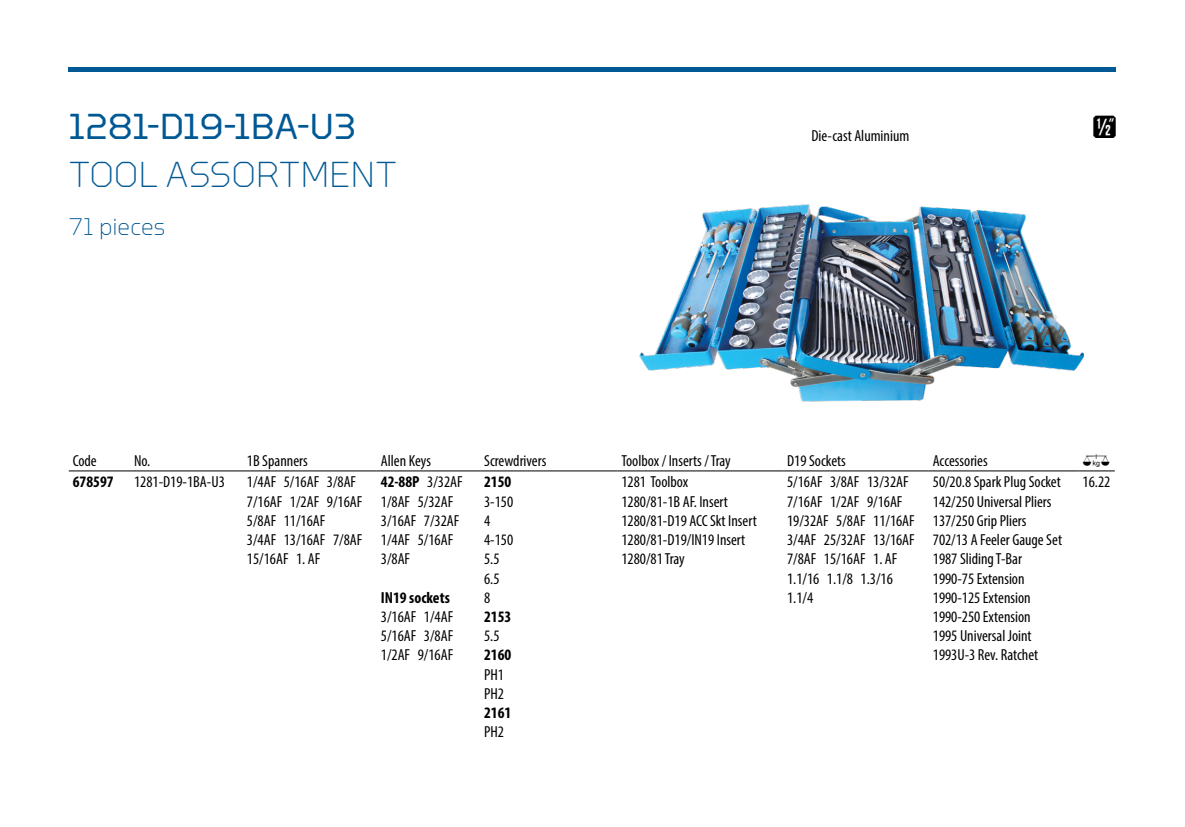
<style>
.page{position:relative;width:1185px;height:827px;background:#fff}
.page>*{position:absolute;margin:0;border:0;box-sizing:border-box;transform-origin:0 0}
.t1{font:36px "GEDORE Type";color:#005894}
.t2{font:300 36px "GEDORE Type";letter-spacing:-.005em;color:#005894}
.t3{font:28px "Gedore";color:#000}
.t4{font:300 24px "GEDORE Type";letter-spacing:.01em;color:#005894}
.t5{font:condensed 16px/19.2px "Myriad Pro";color:#000}
.t6{font:700 condensed 16px "Myriad Pro";color:#000}
.t7{font:16px "Gedore";color:#000}
.s1{font-weight:700}
</style>
<div class="page">
<hr style="left:69px;top:470px;width:61px;height:1px;background:#000">
<hr style="left:130px;top:470px;width:113px;height:1px;background:#000">
<hr style="left:243px;top:470px;width:134px;height:1px;background:#000">
<hr style="left:377px;top:470px;width:103px;height:1px;background:#000">
<hr style="left:480px;top:470px;width:137px;height:1px;background:#000">
<hr style="left:617px;top:470px;width:165px;height:1px;background:#000">
<hr style="left:782px;top:470px;width:146px;height:1px;background:#000">
<hr style="left:928px;top:470px;width:150px;height:1px;background:#000">
<hr style="left:1078px;top:470px;width:36px;height:1px;background:#000">
<hr style="left:69px;top:67px;width:1046px;height:4px;background:#005894">
<img style="left:639px;top:204px;width:443px;height:198px">
<h1 class="t1" style="left:69px;top:106px;width:289px">1281-D19-1BA-U3</h1>
<h1 class="t2" style="left:69px;top:154px;width:330px">TOOL ASSORTMENT</h1>
<h3 class="t4" style="left:69px;top:213px;width:98px">71 pieces</h3>
<p class="t5" style="left:811px;top:126px;width:99px">Die-cast Aluminium</p>
<h2 class="t3" style="left:1092px;top:112px;width:25px">d</h2>
<p class="t5" style="left:73px;top:451px;width:25px">Code</p>
<p class="t5" style="left:134px;top:451px;width:18px">No.</p>
<p class="t5" style="left:247px;top:451px;width:62px">1B Spanners</p>
<p class="t5" style="left:381px;top:451px;width:52px">Allen Keys</p>
<p class="t5" style="left:484px;top:451px;width:64px">Screwdrivers</p>
<p class="t5" style="left:621px;top:451px;width:111px">Toolbox / Inserts / Tray</p>
<p class="t5" style="left:786px;top:451px;width:60px">D19 Sockets</p>
<p class="t5" style="left:932px;top:451px;width:56px">Accessories</p>
<p class="t7" style="left:1082px;top:452px;width:29px">0</p>
<p class="t6" style="left:73px;top:472px;width:42px">678597</p>
<p class="t5" style="left:134px;top:472px;width:92px">1281-D19-1BA-U3</p>
<p class="t5" style="left:247px;top:472px;width:117px">1/4AF 5/16AF 3/8AF<br>7/16AF 1/2AF 9/16AF<br>5/8AF 11/16AF<br>3/4AF 13/16AF 7/8AF<br>15/16AF 1. AF</p>
<p class="t5" style="left:381px;top:472px;width:83px"><span class="s1">42-88P</span> 3/32AF<br>1/8AF 5/32AF<br>3/16AF 7/32AF<br>1/4AF 5/16AF<br>3/8AF</p>
<p class="t6" style="left:381px;top:587px;width:70px">IN19 sockets</p>
<p class="t5" style="left:381px;top:606px;width:74px;text-align:justify">3/16AF 1/4AF 5/16AF 3/8AF 1/2AF 9/16AF</p>
<p class="t5" style="left:621px;top:472px;width:137px">1281 Toolbox<br>1280/81-1B AF. Insert<br>1280/81-D19 ACC Skt Insert<br>1280/81-D19/IN19 Insert<br>1280/81 Tray</p>
<p class="t5" style="left:786px;top:472px;width:129px">5/16AF 3/8AF 13/32AF<br>7/16AF 1/2AF 9/16AF<br>19/32AF 5/8AF 11/16AF<br>3/4AF 25/32AF 13/16AF<br>7/8AF 15/16AF 1. AF<br>1.1/16 1.1/8 1.3/16<br>1.1/4</p>
<p class="t5" style="left:932px;top:472px;width:131px">50/20.8 Spark Plug Socket<br>142/250 Universal Pliers<br>137/250 Grip Pliers<br>702/13 A Feeler Gauge Set<br>1987 Sliding T-Bar<br>1990-75 Extension<br>1990-125 Extension<br>1990-250 Extension<br>1995 Universal Joint<br>1993U-3 Rev. Ratchet</p>
<p class="t5" style="left:1082px;top:472px;width:29px">16.22</p>
<p class="t6" style="left:484px;top:472px;width:29px">2150</p>
<p class="t5" style="left:484px;top:491px;width:31px">3-150<br>4<br>4-150<br>5.5<br>6.5<br>8</p>
<p class="t6" style="left:484px;top:606px;width:29px">2153</p>
<p class="t5" style="left:484px;top:626px;width:17px">5.5</p>
<p class="t6" style="left:484px;top:645px;width:29px">2160</p>
<p class="t5" style="left:484px;top:664px;width:21px">PH1<br>PH2</p>
<p class="t6" style="left:484px;top:702px;width:29px">2161</p>
<p class="t5" style="left:484px;top:722px;width:21px">PH2</p>
</div>
